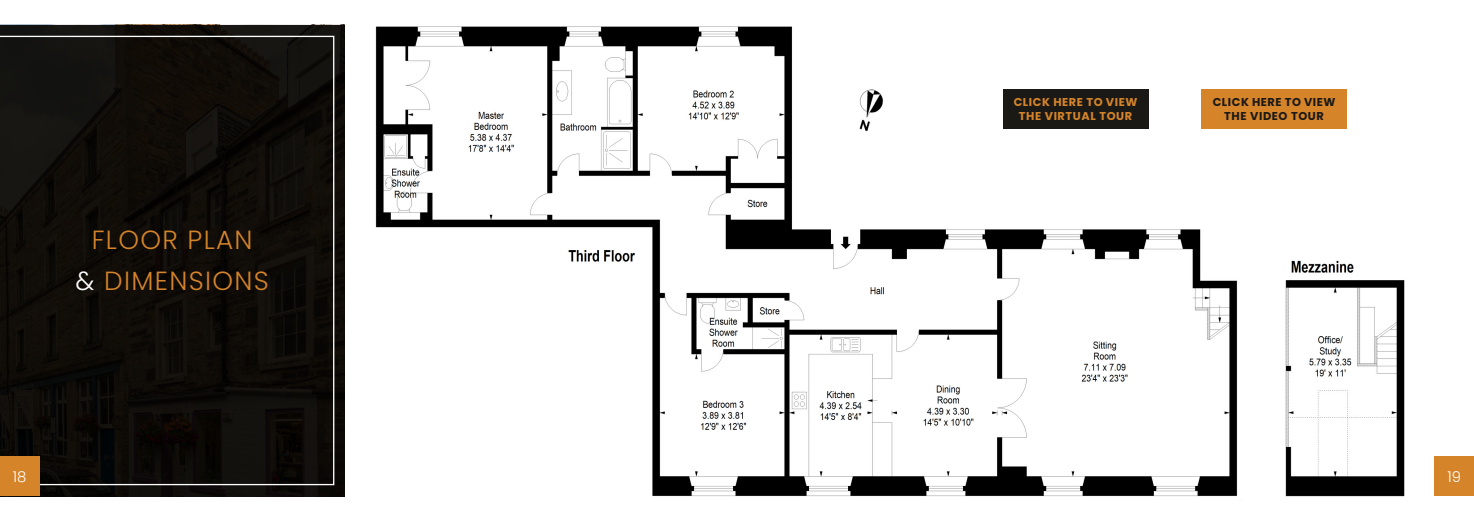
<style>
.page{position:relative;width:1474px;height:521px;background:#fff}
.page>*{position:absolute;margin:0;border:0;box-sizing:border-box;transform-origin:0 0}
.t1{font:300 26.25px/41.1px "Poppins";letter-spacing:.05em;color:#d5842a;text-align:center}
.t2{font:300 14.88px "Poppins";color:#fff}
.t3{font:700 11.38px/13.7px "Poppins";letter-spacing:.05em;color:#d5842a;text-align:center}
.t4{font:700 11.38px/13.7px "Poppins";letter-spacing:.05em;color:#1b1915;text-align:center}
.s1{color:#fff}
</style>
<div class="page">
<div style="left:1434px;top:457px;width:39px;height:39px;background:#d5842a"></div>
<div style="left:1201px;top:89px;width:145px;height:40px;background:#d5842a"></div>
<img style="left:375px;top:26px;width:863px;height:471px">
<img style="left:1285px;top:280px;width:120px;height:217px">
<img style="left:1291px;top:260px;width:63px;height:13px">
<img style="left:562px;top:244px;width:73px;height:24px">
<img style="left:852px;top:84px;width:36px;height:50px">
<svg style="left:0;top:25px;width:344px;height:471px;fill:#110e09"></svg>
<svg style="left:0;top:36px;width:334px;height:449px"></svg>
<div style="left:0;top:457px;width:40px;height:39px;background:#d5842a"></div>
<h1 class="t1" style="left:76px;top:219px;width:195px">FLOOR PLAN<br><span class="s1">&amp;</span> DIMENSIONS</h1>
<p class="t3" style="left:1013px;top:96px;width:125px">CLICK HERE TO VIEW<br>THE VIRTUAL TOUR</p>
<p class="t4" style="left:1212px;top:96px;width:124px">CLICK HERE TO VIEW<br>THE VIDEO TOUR</p>
<h2 class="t2" style="left:13px;top:468px;width:15px">18</h2>
<h2 class="t2" style="left:1447px;top:468px;width:15px">19</h2>
</div>
